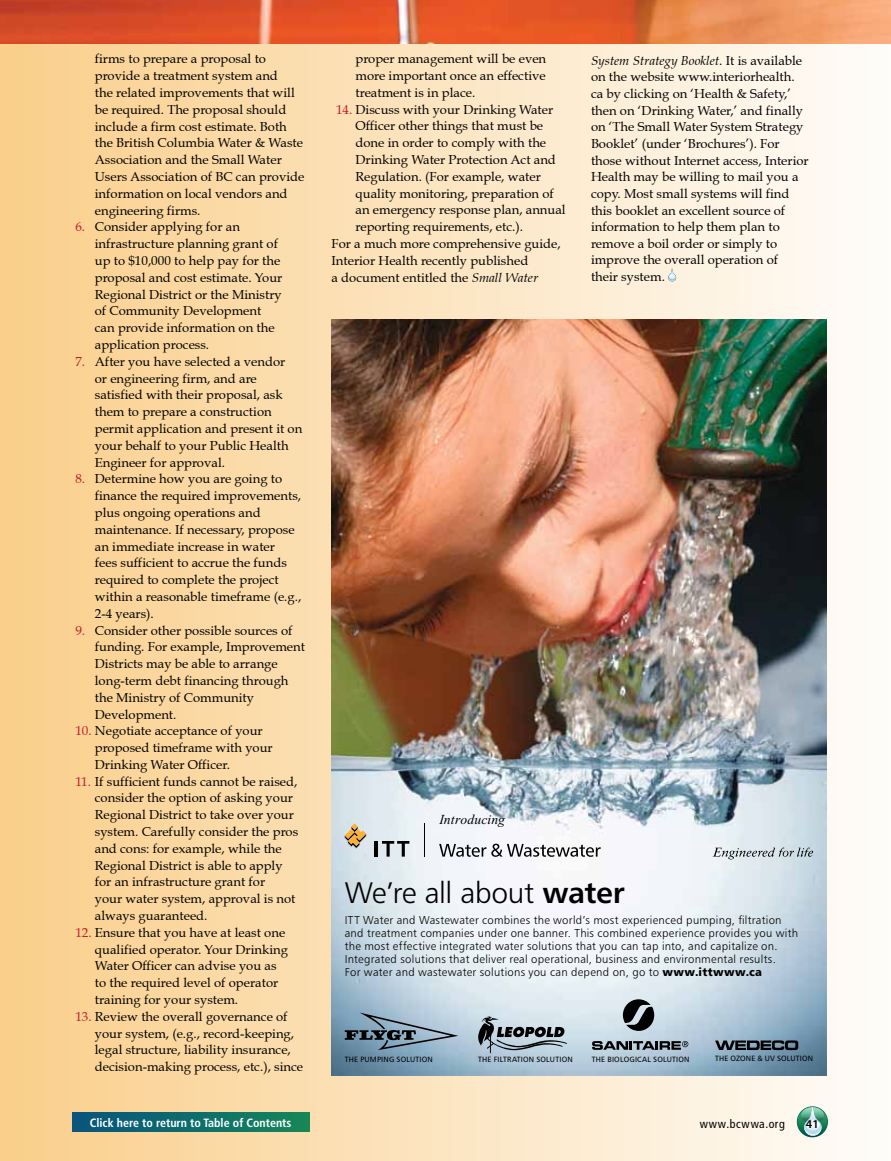
<style>
.page{position:relative;width:891px;height:1161px;background:#fff}
.page>*{position:absolute;margin:0;border:0;box-sizing:border-box;transform-origin:0 0}
.t1{font:29.85px "Humanist 777 BT Light B";letter-spacing:-.015em;color:#000}
.t2{font:italic 13.8px "Times New Roman";letter-spacing:.01em;color:#000}
.t3{font:13.05px/16.8px "Book Antiqua";color:#000}
.t4{font:700 condensed 12px "Frutiger";color:#fff}
.t5{font:condensed 12px "Frutiger";letter-spacing:.055em;color:#000}
.t6{font:600 12px "Myriad Pro";color:#000}
.t7{font:11.4px/13.2px "Humanist 777 BT Light B";letter-spacing:.02em;color:#000}
.t8{font:7.65px "Humanist 777 BT Roman B";letter-spacing:.025em;color:#000}
.s1{color:#c41c2a}
.s2{font-style:italic}
.s3{font-family:"Humanist 777 BT Bold B"}
.s4{font-family:"Humanist 777 BT Black B"}
</style>
<div class="page">
<div style="left:0;top:0;width:891px;height:1161px;background:linear-gradient(to right,#face8a,#fefdfa)"></div>
<img style="left:332px;top:319px;width:495px;height:756px">
<hr style="left:425px;top:823px;width:1px;height:34px;background:#000">
<hr style="left:374px;top:841px;width:3px;height:16px;background:#000">
<svg style="left:382px;top:841px;width:27px;height:16px"></svg>
<svg style="left:439px;top:844px;width:162px;height:13px"></svg>
<svg style="left:345px;top:823px;width:21px;height:26px"></svg>
<svg style="left:713px;top:848px;width:100px;height:11px"></svg>
<svg style="left:345px;top:1013px;width:113px;height:37px;background:#7d95a6"></svg>
<svg style="left:623px;top:999px;width:31px;height:32px"></svg>
<svg style="left:592px;top:1041px;width:96px;height:9px"></svg>
<svg style="left:715px;top:1040px;width:83px;height:10px"></svg>
<svg style="left:478px;top:1017px;width:89px;height:36px;background:#8f9ca4"></svg>
<svg style="left:797px;top:1106px;width:31px;height:31px"></svg>
<svg style="left:797px;top:1107px;width:30px;height:30px"></svg>
<svg style="left:804px;top:1107px;width:18px;height:29px"></svg>
<svg style="left:801px;top:1107px;width:23px;height:17px"></svg>
<div style="left:72px;top:1112px;width:237px;height:19px;background:linear-gradient(to right,#06547f,#168659)"></div>
<svg style="left:668px;top:269px;width:8px;height:12px"></svg>
<img style="left:0;top:0;width:891px;height:44px">
<p class="t3" style="left:95px;top:51px;width:211px">firms to prepare a proposal to provide a treatment system and<br>the related improvements that will be required. The proposal should include a firm cost estimate. Both the British Columbia Water &amp; Waste<br>Association and the Small Water<br>Users Association of BC can provide information on local vendors and engineering firms.</p>
<p class="t3" style="left:95px;top:219px;width:189px;text-indent:-19px"><span class="s1">6.</span> Consider applying for an infrastructure planning grant of up to $10,000 to help pay for the proposal and cost estimate. Your<br>Regional District or the Ministry of Community Development can provide information on the application process.</p>
<p class="t3" style="left:95px;top:353px;width:209px;text-indent:-19px"><span class="s1">7.</span> After you have selected a vendor<br>or engineering firm, and are satisfied with their proposal, ask them to prepare a construction permit application and present it on your behalf to your Public Health<br>Engineer for approval.</p>
<p class="t3" style="left:95px;top:471px;width:208px;text-indent:-19px"><span class="s1">8.</span> Determine how you are going to finance the required improvements, plus ongoing operations and maintenance. If necessary, propose an immediate increase in water<br>fees sufficient to accrue the funds required to complete the project within a reasonable timeframe (e.g.,<br>2-4 years).</p>
<p class="t3" style="left:95px;top:622px;width:212px;text-indent:-19px"><span class="s1">9.</span> Consider other possible sources of funding. For example, Improvement<br>Districts may be able to arrange long-term debt financing through the Ministry of Community<br>Development.</p>
<p class="t3" style="left:95px;top:722px;width:179px;text-indent:-19px"><span class="s1">10.</span> Negotiate acceptance of your proposed timeframe with your<br>Drinking Water Officer.</p>
<p class="t3" style="left:95px;top:773px;width:205px;text-indent:-19px"><span class="s1">11.</span> If sufficient funds cannot be raised, consider the option of asking your Regional District to take over your system. Carefully consider the pros and cons: for example, while the Regional District is able to apply for an infrastructure grant for<br>your water system, approval is not always guaranteed.</p>
<p class="t3" style="left:95px;top:924px;width:195px;text-indent:-19px"><span class="s1">12.</span> Ensure that you have at least one qualified operator. Your Drinking<br>Water Officer can advise you as to the required level of operator training for your system.</p>
<p class="t3" style="left:95px;top:1008px;width:210px;text-indent:-19px"><span class="s1">13.</span> Review the overall governance of your system, (e.g., record-keeping, legal structure, liability insurance, decision-making process, etc.), since</p>
<p class="t3" style="left:356px;top:50px;width:192px;text-align:justify">proper management will be even more important once an effective treatment is in place.</p>
<p class="t3" style="left:336px;top:101px;width:219px"><span class="s1">14.</span> Discuss with your Drinking Water</p>
<p class="t3" style="left:356px;top:118px;width:189px">Officer other things that must be</p>
<p class="t3" style="left:356px;top:134px;width:192px">done in order to comply with the</p>
<p class="t3" style="left:356px;top:151px;width:202px">Drinking Water Protection Act and</p>
<p class="t3" style="left:356px;top:168px;width:187px">Regulation. (For example, water</p>
<p class="t3" style="left:356px;top:185px;width:200px">quality monitoring, preparation of</p>
<p class="t3" style="left:356px;top:202px;width:212px">an emergency response plan, annual</p>
<p class="t3" style="left:356px;top:218px;width:169px">reporting requirements, etc.).</p>
<p class="t3" style="left:332px;top:235px;width:231px">For a much more comprehensive guide,</p>
<p class="t3" style="left:332px;top:252px;width:198px">Interior Health recently published</p>
<p class="t3" style="left:332px;top:269px;width:208px">a document entitled the <span class="s2">Small Water</span></p>
<p class="t3" style="left:591px;top:52px;width:219px"><span class="s2">System Strategy Booklet</span>. It is available on the website www.interiorhealth. ca by clicking on ‘Health &amp; Safety,’ then on ‘Drinking Water,’ and finally on ‘The Small Water System Strategy Booklet’ (under ‘Brochures’). For those without Internet access, Interior Health may be willing to mail you a copy. Most small systems will find this booklet an excellent source of information to help them plan to remove a boil order or simply to improve the overall operation of<br>their system.</p>
<p class="t2" style="left:439px;top:812px;width:67px">Introducing</p>
<h1 class="t1" style="left:345px;top:874px;width:281px">We’re all about <span class="s3">water</span></h1>
<p class="t7" style="left:345px;top:913px;width:455px">ITT Water and Wastewater combines the world’s most experienced pumping, filtration and treatment companies under one banner. This combined experience provides you with the most effective integrated water solutions that you can tap into, and capitalize on.<br>Integrated solutions that deliver real operational, business and environmental results.<br>For water and wastewater solutions you can depend on, go to <span class="s4">www.ittwww.ca</span></p>
<p class="t8" style="left:345px;top:1054px;width:90px">THE PUMPING SOLUTION</p>
<p class="t8" style="left:478px;top:1054px;width:96px">THE FILTRATION SOLUTION</p>
<p class="t8" style="left:592px;top:1054px;width:99px">THE BIOLOGICAL SOLUTION</p>
<p class="t8" style="left:715px;top:1054px;width:99px">THE OZONE &amp; UV SOLUTION</p>
<p class="t4" style="left:90px;top:1116px;width:203px">Click here to return to Table of Contents</p>
<p class="t5" style="left:700px;top:1117px;width:87px">www.bcwwa.org</p>
<p class="t6" style="left:806px;top:1116px;width:14px">41</p>
</div>
